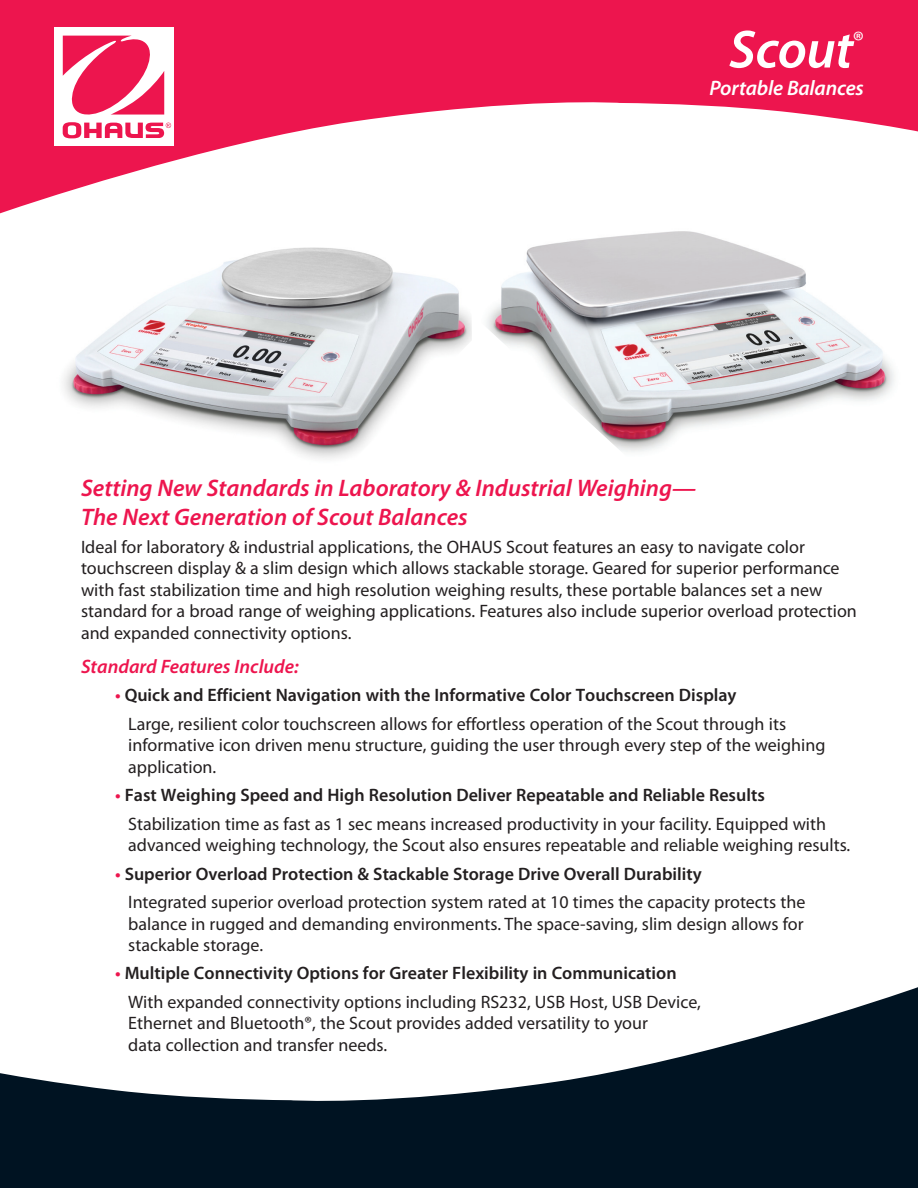
<style>
.page{position:relative;width:918px;height:1188px;background:#fff}
.page>*{position:absolute;margin:0;border:0;box-sizing:border-box;transform-origin:0 0}
.Cover_Product_Name{font:italic 600 54px "Myriad Pro";letter-spacing:-.01em;color:#fff}
.Cover_Headline_Text{font:italic 600 24px/28.8px "Myriad Pro";color:#ed154e}
.Cover_Product_Sub_Ti{font:italic 600 21px "Myriad Pro";letter-spacing:-.01em;color:#fff}
.Cover_Standard_Featu{font:italic 600 19.5px "Myriad Pro";color:#ed154e}
.Cover_Copy_Text{font:18px/21.6px "Myriad Pro";color:#231f20}
.Cover_Bullet_List{font:600 18px "Myriad Pro";color:#231f20}
.s1{color:#ed154e}
</style>
<div class="page">
<svg style="left:0;top:0;width:918px;height:214px;fill:#ed154e"></svg>
<div style="left:54px;top:27px;width:120px;height:119px;background:#fff"></div>
<svg style="left:63px;top:36px;width:108px;height:102px"></svg>
<svg style="left:0;top:987px;width:918px;height:201px;fill:#001322"></svg>
<img style="left:44px;top:211px;width:426px;height:248px">
<img style="left:470px;top:182px;width:440px;height:270px">
<p class="Cover_Product_Name" style="left:729px;top:15px;width:136px">Scout<sup>®</sup></p>
<p class="Cover_Product_Sub_Ti" style="left:710px;top:74px;width:156px">Portable Balances</p>
<p class="Cover_Headline_Text" style="left:81px;top:473px;width:617px">Setting New Standards in Laboratory &amp; Industrial Weighing—<br>The Next Generation of Scout Balances</p>
<p class="Cover_Copy_Text" style="left:81px;top:535px;width:777px">Ideal for laboratory &amp; industrial applications, the OHAUS Scout features an easy to navigate color touchscreen display &amp; a slim design which allows stackable storage. Geared for superior performance with fast stabilization time and high resolution weighing results, these portable balances set a new standard for a broad range of weighing applications. Features also include superior overload protection and expanded connectivity options.</p>
<p class="Cover_Standard_Featu" style="left:81px;top:654px;width:219px">Standard Features Include:</p>
<p class="Cover_Bullet_List" style="left:115px;top:684px;width:623px"><span class="s1">•</span> Quick and Efficient Navigation with the Informative Color Touchscreen Display</p>
<p class="Cover_Copy_Text" style="left:128px;top:713px;width:699px">Large, resilient color touchscreen allows for effortless operation of the Scout through its informative icon driven menu structure, guiding the user through every step of the weighing application.</p>
<p class="Cover_Bullet_List" style="left:115px;top:784px;width:651px"><span class="s1">•</span> Fast Weighing Speed and High Resolution Deliver Repeatable and Reliable Results</p>
<p class="Cover_Copy_Text" style="left:128px;top:813px;width:724px">Stabilization time as fast as 1 sec means increased productivity in your facility. Equipped with advanced weighing technology, the Scout also ensures repeatable and reliable weighing results.</p>
<p class="Cover_Bullet_List" style="left:115px;top:862px;width:588px"><span class="s1">•</span> Superior Overload Protection &amp; Stackable Storage Drive Overall Durability</p>
<p class="Cover_Copy_Text" style="left:128px;top:891px;width:679px;text-align:justify">Integrated superior overload protection system rated at 10 times the capacity protects the balance in rugged and demanding environments. The space-saving, slim design allows for stackable storage.</p>
<p class="Cover_Bullet_List" style="left:115px;top:962px;width:563px"><span class="s1">•</span> Multiple Connectivity Options for Greater Flexibility in Communication</p>
<p class="Cover_Copy_Text" style="left:128px;top:991px;width:574px">With expanded connectivity options including RS232, USB Host, USB Device,<br>Ethernet and Bluetooth®, the Scout provides added versatility to your<br>data collection and transfer needs.</p>
</div>
